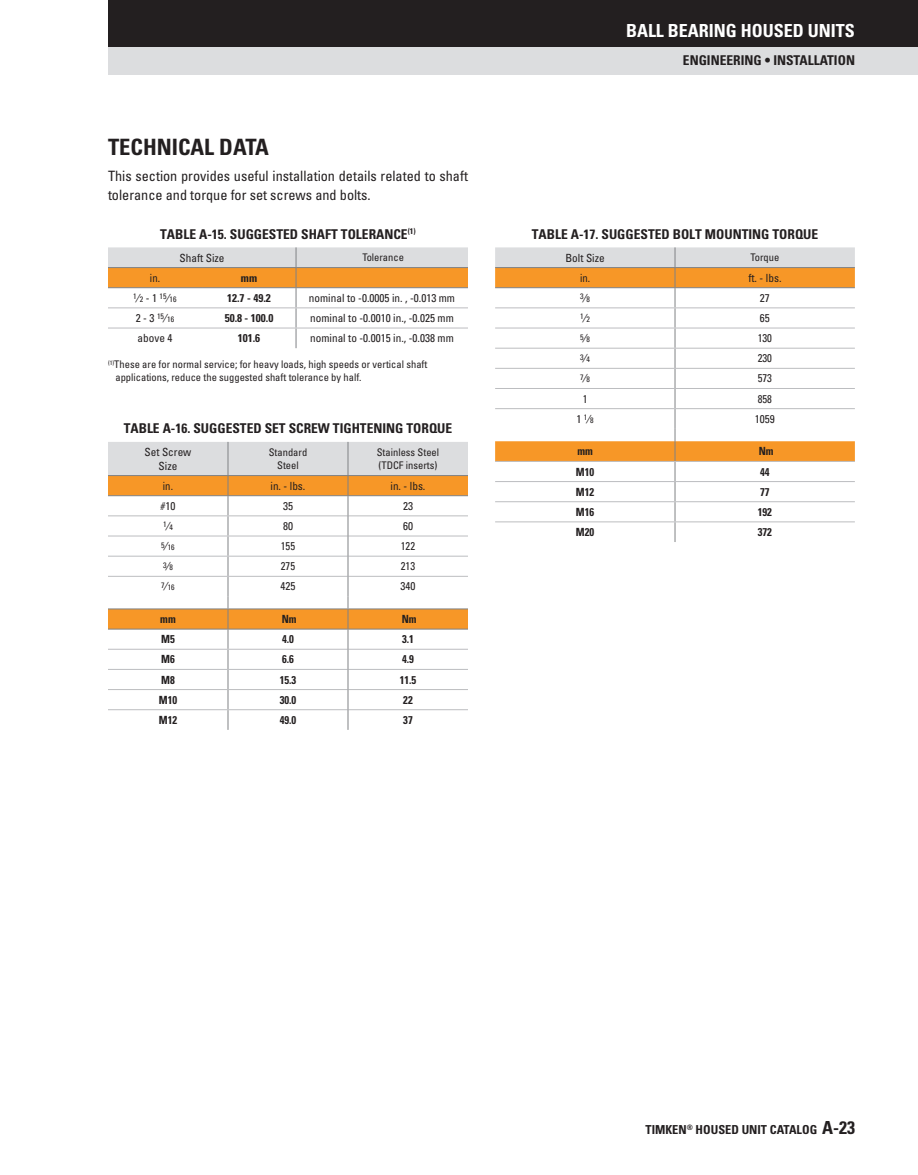
<style>
.page{position:relative;width:918px;height:1175px;background:#fff}
.page>*{position:absolute;margin:0;border:0;box-sizing:border-box;transform-origin:0 0}
.SUBHEAD_N{font:700 condensed 22.5px "Univers LT Std";color:#231f20}
.t1{font:700 condensed 18px "Univers LT Std";color:#fff}
.Body{font:condensed 14.25px/19.5px "Univers LT Std";color:#231f20}
.Table_Head_B{font:700 condensed 13.5px "Univers LT Std";color:#231f20}
.t2{font:700 condensed 12.3px "Univers LT Std";color:#231f20}
.Table_Text_N{font:condensed 11.25px/13.5px "Univers LT Std";color:#231f20;text-align:center}
.Table_Text_N-2{font:700 condensed 11.25px "Univers LT Std";color:#231f20;scale:.95 1}
.Table_Text_N-3{font:condensed 11.25px "Univers LT Std";color:#231f20;scale:.95 1}
.Table_Text_N-4{font:700 condensed 11.25px "Univers LT Std";color:#231f20}
.Table_Note_Footnote{font:condensed 10.5px/12.8px "Univers LT Std";color:#231f20}
.Body-2{font:condensed 10.5px/13.5px "Univers LT Std";color:#231f20;text-align:center}
.Table_Text_N-5{font:condensed 7.8px "Univers LT Std";letter-spacing:.02em;color:#231f20}
.s1{font-size:11.25px}
.s2{font-size:7.8px}
.s3{font-size:18px}
</style>
<div class="page">
<div style="left:108px;top:47px;width:810px;height:27px;background:#dcdddf"></div>
<div style="left:108px;top:0;width:810px;height:47px;background:#231f20"></div>
<svg style="left:108px;top:247px;width:360px;height:101px"></svg>
<hr style="left:108px;top:307px;width:94px;height:1px;background:#bcbdc0">
<hr style="left:202px;top:307px;width:94px;height:1px;background:#bcbdc0">
<hr style="left:296px;top:307px;width:172px;height:1px;background:#bcbdc0">
<hr style="left:108px;top:328px;width:94px;height:1px;background:#bcbdc0">
<hr style="left:202px;top:328px;width:94px;height:1px;background:#bcbdc0">
<hr style="left:296px;top:328px;width:172px;height:1px;background:#bcbdc0">
<hr style="left:108px;top:267px;width:94px;height:1px;background:#808285">
<hr style="left:202px;top:267px;width:94px;height:1px;background:#808285">
<hr style="left:296px;top:267px;width:172px;height:1px;background:#808285">
<hr style="left:108px;top:287px;width:94px;height:1px;background:#808285">
<hr style="left:202px;top:287px;width:94px;height:1px;background:#808285">
<hr style="left:296px;top:287px;width:172px;height:1px;background:#808285">
<svg style="left:108px;top:442px;width:360px;height:288px"></svg>
<svg style="left:495px;top:247px;width:360px;height:295px"></svg>
<hr style="left:495px;top:307px;width:180px;height:1px;background:#bcbdc0">
<hr style="left:675px;top:307px;width:180px;height:1px;background:#bcbdc0">
<hr style="left:495px;top:328px;width:180px;height:1px;background:#bcbdc0">
<hr style="left:675px;top:328px;width:180px;height:1px;background:#bcbdc0">
<hr style="left:495px;top:348px;width:180px;height:1px;background:#bcbdc0">
<hr style="left:675px;top:348px;width:180px;height:1px;background:#bcbdc0">
<hr style="left:495px;top:368px;width:180px;height:1px;background:#bcbdc0">
<hr style="left:675px;top:368px;width:180px;height:1px;background:#bcbdc0">
<hr style="left:495px;top:388px;width:180px;height:1px;background:#bcbdc0">
<hr style="left:675px;top:388px;width:180px;height:1px;background:#bcbdc0">
<hr style="left:495px;top:408px;width:180px;height:1px;background:#bcbdc0">
<hr style="left:675px;top:408px;width:180px;height:1px;background:#bcbdc0">
<hr style="left:495px;top:461px;width:180px;height:1px;background:#bcbdc0">
<hr style="left:675px;top:461px;width:180px;height:1px;background:#bcbdc0">
<hr style="left:495px;top:481px;width:180px;height:1px;background:#bcbdc0">
<hr style="left:675px;top:481px;width:180px;height:1px;background:#bcbdc0">
<hr style="left:495px;top:501px;width:180px;height:1px;background:#bcbdc0">
<hr style="left:675px;top:501px;width:180px;height:1px;background:#bcbdc0">
<hr style="left:495px;top:521px;width:180px;height:1px;background:#bcbdc0">
<hr style="left:675px;top:521px;width:180px;height:1px;background:#bcbdc0">
<hr style="left:495px;top:267px;width:180px;height:1px;background:#808285">
<hr style="left:675px;top:267px;width:180px;height:1px;background:#808285">
<hr style="left:495px;top:287px;width:180px;height:1px;background:#808285">
<hr style="left:675px;top:287px;width:180px;height:1px;background:#808285">
<p class="SUBHEAD_N" style="left:108px;top:133px;width:163px">TECHNICAL DATA</p>
<p class="Body" style="left:108px;top:166px;width:362px">This section provides useful installation details related to shaft tolerance and torque for set screws and bolts.</p>
<p class="Table_Head_B" style="left:160px;top:226px;width:257px">TABLE A-15. SUGGESTED SHAFT TOLERANCE<sup>(1)</sup></p>
<p class="Table_Text_N" style="left:180px;top:251px;width:47px">Shaft Size</p>
<p class="Body-2" style="left:362px;top:250px;width:43px">Tolerance</p>
<p class="Table_Text_N-3" style="left:150px;top:270px;width:12px">in.</p>
<p class="Table_Text_N-4" style="left:241px;top:271px;width:18px">mm</p>
<p class="Table_Text_N-5" style="left:133px;top:293px;width:45px">1<span class="s1">⁄</span>2 <span class="s1">- 1</span> 15<span class="s1">⁄</span>16</p>
<p class="Table_Text_N-4" style="left:227px;top:291px;width:45px">12.7 - 49.2</p>
<p class="Table_Text_N" style="left:309px;top:291px;width:148px">nominal to -0.0005 in. , -0.013 mm</p>
<p class="Table_Text_N" style="left:136px;top:311px;width:40px">2 - 3 <sup>15</sup>⁄<span class="s2">16</span></p>
<p class="Table_Text_N-4" style="left:225px;top:311px;width:50px">50.8 - 100.0</p>
<p class="Table_Text_N" style="left:310px;top:311px;width:145px">nominal to -0.0010 in., -0.025 mm</p>
<p class="Table_Text_N" style="left:138px;top:331px;width:36px">above 4</p>
<p class="Table_Text_N-4" style="left:238px;top:331px;width:24px">101.6</p>
<p class="Table_Text_N" style="left:310px;top:331px;width:145px">nominal to -0.0015 in., -0.038 mm</p>
<p class="Table_Note_Footnote" style="left:115px;top:358px;width:313px;text-indent:-7px"><sup>(1)</sup>These are for normal service; for heavy loads, high speeds or vertical shaft applications, reduce the suggested shaft tolerance by half.</p>
<p class="Table_Head_B" style="left:124px;top:420px;width:330px">TABLE A-16. SUGGESTED SET SCREW TIGHTENING TORQUE</p>
<p class="Table_Text_N" style="left:145px;top:445px;width:48px">Set Screw<br>Size</p>
<p class="Body-2" style="left:269px;top:445px;width:40px">Standard<br>Steel</p>
<p class="Body-2" style="left:377px;top:445px;width:64px;text-align:left">Stainless Steel (TDCF inserts)</p>
<p class="Table_Text_N-3" style="left:163px;top:478px;width:12px">in.</p>
<p class="Table_Text_N" style="left:271px;top:479px;width:36px">in. - lbs.</p>
<p class="Table_Text_N" style="left:391px;top:479px;width:36px">in. - lbs.</p>
<p class="Table_Text_N" style="left:161px;top:499px;width:16px">#10</p>
<p class="Table_Text_N" style="left:283px;top:499px;width:11px">35</p>
<p class="Table_Text_N" style="left:403px;top:499px;width:11px">23</p>
<p class="Table_Text_N-5" style="left:163px;top:521px;width:11px">1<span class="s1">⁄</span>4</p>
<p class="Table_Text_N" style="left:283px;top:519px;width:11px">80</p>
<p class="Table_Text_N" style="left:403px;top:519px;width:11px">60</p>
<p class="Table_Text_N-5" style="left:161px;top:542px;width:15px">5<span class="s1">⁄</span>16</p>
<p class="Table_Text_N-3" style="left:281px;top:539px;width:16px">155</p>
<p class="Table_Text_N-3" style="left:401px;top:539px;width:16px">122</p>
<p class="Table_Text_N-5" style="left:163px;top:561px;width:11px">3<span class="s1">⁄</span>8</p>
<p class="Table_Text_N-3" style="left:281px;top:559px;width:16px">275</p>
<p class="Table_Text_N-3" style="left:401px;top:559px;width:16px">213</p>
<p class="Table_Text_N-5" style="left:161px;top:583px;width:15px">7<span class="s1">⁄</span>16</p>
<p class="Table_Text_N" style="left:281px;top:579px;width:16px">425</p>
<p class="Table_Text_N" style="left:401px;top:579px;width:16px">340</p>
<p class="Table_Text_N-2" style="left:160px;top:612px;width:18px">mm</p>
<p class="Table_Text_N-2" style="left:282px;top:612px;width:17px">Nm</p>
<p class="Table_Text_N-2" style="left:402px;top:612px;width:17px">Nm</p>
<p class="Table_Text_N-2" style="left:161px;top:632px;width:16px">M5</p>
<p class="Table_Text_N-2" style="left:282px;top:632px;width:14px">4.0</p>
<p class="Table_Text_N-2" style="left:402px;top:632px;width:14px">3.1</p>
<p class="Table_Text_N-2" style="left:161px;top:652px;width:16px">M6</p>
<p class="Table_Text_N-2" style="left:282px;top:652px;width:14px">6.6</p>
<p class="Table_Text_N-2" style="left:402px;top:652px;width:14px">4.9</p>
<p class="Table_Text_N-2" style="left:161px;top:672px;width:16px">M8</p>
<p class="Table_Text_N-2" style="left:280px;top:672px;width:19px">15.3</p>
<p class="Table_Text_N-2" style="left:400px;top:672px;width:19px">11.5</p>
<p class="Table_Text_N-2" style="left:159px;top:693px;width:21px">M10</p>
<p class="Table_Text_N-2" style="left:280px;top:693px;width:19px">30.0</p>
<p class="Table_Text_N-2" style="left:403px;top:693px;width:11px">22</p>
<p class="Table_Text_N-2" style="left:159px;top:713px;width:21px">M12</p>
<p class="Table_Text_N-2" style="left:280px;top:713px;width:19px">49.0</p>
<p class="Table_Text_N-2" style="left:403px;top:713px;width:11px">37</p>
<h2 class="t1" style="left:626px;top:20px;width:230px">BALL BEARING HOUSED UNITS</h2>
<p class="Table_Head_B" style="left:683px;top:52px;width:174px">ENGINEERING • INSTALLATION</p>
<p class="Table_Head_B" style="left:532px;top:226px;width:288px">TABLE A-17. SUGGESTED BOLT MOUNTING TORQUE</p>
<p class="Table_Text_N" style="left:565px;top:251px;width:41px">Bolt Size</p>
<p class="Body-2" style="left:751px;top:251px;width:30px">Torque</p>
<p class="Table_Text_N-3" style="left:580px;top:270px;width:12px">in.</p>
<p class="Table_Text_N" style="left:748px;top:271px;width:35px">ft. - lbs.</p>
<p class="Table_Text_N-5" style="left:580px;top:293px;width:11px">3<span class="s1">⁄</span>8</p>
<p class="Table_Text_N" style="left:760px;top:291px;width:11px">27</p>
<p class="Table_Text_N-5" style="left:580px;top:313px;width:11px">1<span class="s1">⁄</span>2</p>
<p class="Table_Text_N" style="left:760px;top:311px;width:11px">65</p>
<p class="Table_Text_N-5" style="left:580px;top:333px;width:11px">5<span class="s1">⁄</span>8</p>
<p class="Table_Text_N-3" style="left:758px;top:331px;width:16px">130</p>
<p class="Table_Text_N-5" style="left:580px;top:353px;width:11px">3<span class="s1">⁄</span>4</p>
<p class="Table_Text_N-3" style="left:758px;top:351px;width:16px">230</p>
<p class="Table_Text_N-5" style="left:580px;top:373px;width:11px">7<span class="s1">⁄</span>8</p>
<p class="Table_Text_N-3" style="left:758px;top:371px;width:16px">573</p>
<p class="Table_Text_N-3" style="left:583px;top:391px;width:6px">1</p>
<p class="Table_Text_N-3" style="left:758px;top:391px;width:16px">858</p>
<p class="Table_Text_N" style="left:576px;top:412px;width:19px">1 <sup>1</sup>⁄<span class="s2">8</span></p>
<p class="Table_Text_N" style="left:755px;top:412px;width:21px">1059</p>
<p class="Table_Text_N-2" style="left:577px;top:444px;width:18px">mm</p>
<p class="Table_Text_N-2" style="left:759px;top:444px;width:17px">Nm</p>
<p class="Table_Text_N-2" style="left:576px;top:464px;width:21px">M10</p>
<p class="Table_Text_N-2" style="left:760px;top:464px;width:11px">44</p>
<p class="Table_Text_N-2" style="left:576px;top:485px;width:21px">M12</p>
<p class="Table_Text_N-2" style="left:760px;top:485px;width:11px">77</p>
<p class="Table_Text_N-2" style="left:576px;top:505px;width:21px">M16</p>
<p class="Table_Text_N-2" style="left:758px;top:505px;width:16px">192</p>
<p class="Table_Text_N-2" style="left:576px;top:525px;width:21px">M20</p>
<p class="Table_Text_N-2" style="left:758px;top:525px;width:16px">372</p>
<p class="t2" style="left:645px;top:1122px;width:211px">TIMKEN<sup>®</sup> HOUSED UNIT CATALOG <span class="s3">A-23</span></p>
</div>
